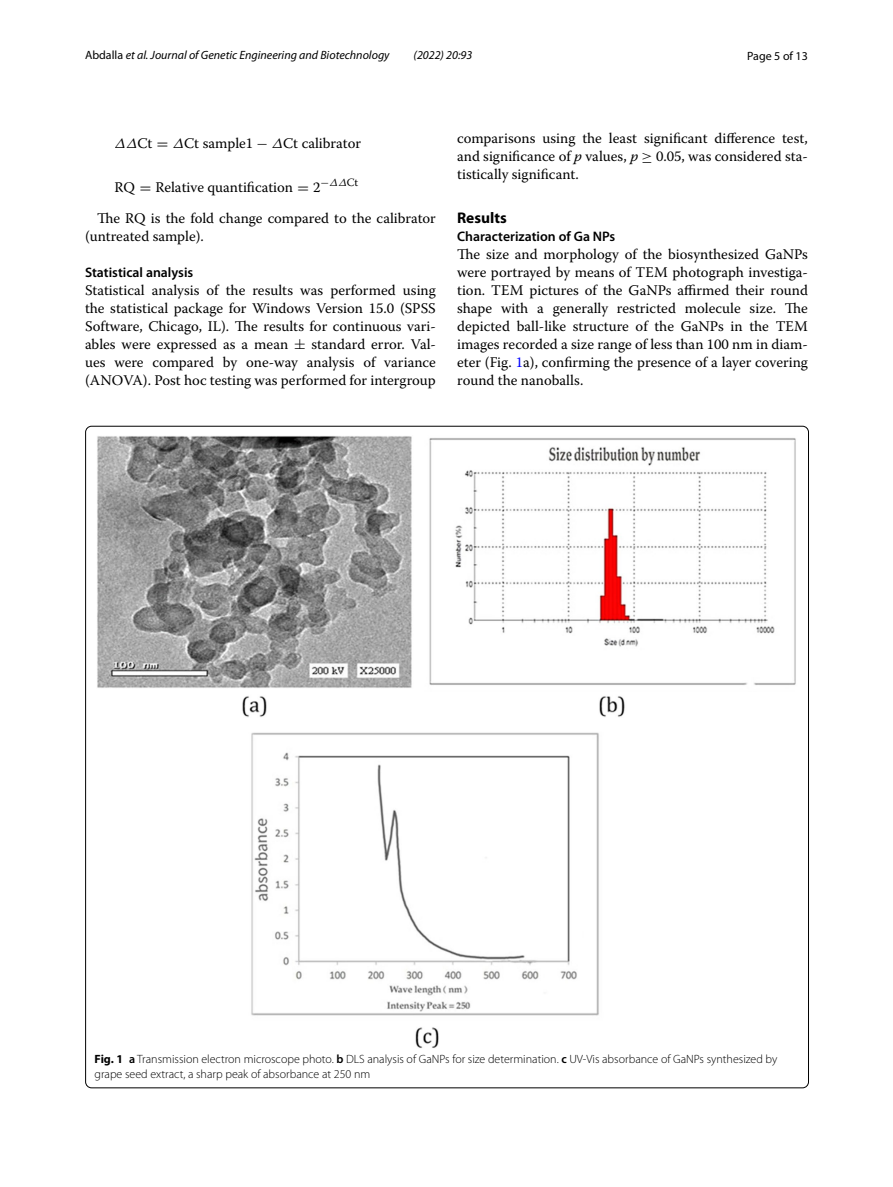
<style>
.page{position:relative;width:893px;height:1187px;background:#fff}
.page>*{position:absolute;margin:0;border:0;box-sizing:border-box;transform-origin:0 0}
.t1{font:700 15.45px "Myriad Pro";color:#000}
.t2{font:14.7px/18px "Warnock Pro";color:#000;text-align:justify}
.t3{font:14.7px "Warnock Pro Regular 4";color:#000}
.t4{font:14.7px "Warnock Pro Regular 3";color:#000}
.t5{font:600 13.8px "Myriad Pro";color:#000}
.t6{font:300 12px/15px "Myriad Pro";color:#000}
.t7{font:italic 12px "Myriad Pro";color:#000}
.t8{font:12px "Myriad Pro";color:#000}
.s1{font-style:normal}
.s2{font-family:"MTMI3"}
.s3{font-family:"MTSYN2"}
.s4{font-family:"MTSYN3"}
.s5{font-family:"MTSY"}
.s6{font-style:italic}
.s7{color:#00f}
.s8{font-weight:700}
.s9{font-weight:600}
</style>
<div class="page">
<img style="left:97px;top:436px;width:699px;height:612px">
<p class="t7" style="left:85px;top:48px;width:306px"><span class="s1">Abdalla</span> et al. Journal of Genetic Engineering and Biotechnology</p>
<p class="t7" style="left:414px;top:48px;width:60px">(2022) 20:93</p>
<p class="t8" style="left:747px;top:48px;width:62px">Page 5 of 13</p>
<p class="t4" style="left:114px;top:138px;width:248px"><span class="s2">∆∆</span>Ct <span class="s3">=</span> <span class="s2">∆</span>Ct sample1 <span class="s3">−</span> <span class="s2">∆</span>Ct calibrator</p>
<p class="t3" style="left:115px;top:182px;width:245px">RQ <span class="s4">=</span> Relative quantification <span class="s4">=</span> 2<sup>−</sup><sup>∆∆</sup><sup>Ct</sup></p>
<p class="t2" style="left:85px;top:208px;width:352px;text-indent:12px">The RQ is the fold change compared to the calibrator (untreated sample).</p>
<p class="t5" style="left:85px;top:263px;width:110px">Statistical analysis</p>
<p class="t2" style="left:85px;top:280px;width:352px">Statistical analysis of the results was performed using the statistical package for Windows Version 15.0 (SPSS Software, Chicago, IL). The results for continuous vari&shy;ables were expressed as a mean <span class="s5">±</span> standard error. Val&shy;ues were compared by one-way analysis of variance (ANOVA). Post hoc testing was performed for intergroup</p>
<p class="t2" style="left:457px;top:128px;width:352px">comparisons using the least significant difference test, and significance of <span class="s6">p</span> values, <span class="s6">p</span> <span class="s5">≥</span> 0.05, was considered sta&shy;tistically significant.</p>
<p class="t1" style="left:457px;top:207px;width:51px">Results</p>
<p class="t5" style="left:457px;top:227px;width:160px">Characterization of Ga NPs</p>
<p class="t2" style="left:457px;top:244px;width:352px">The size and morphology of the biosynthesized GaNPs were portrayed by means of TEM photograph investiga&shy;tion. TEM pictures of the GaNPs affirmed their round shape with a generally restricted molecule size. The depicted ball-like structure of the GaNPs in the TEM images recorded a size range of less than 100 nm in diam&shy;eter (Fig. <span class="s7">1</span>a), confirming the presence of a layer covering round the nanoballs.</p>
<p class="t6" style="left:95px;top:1051px;width:684px"><span class="s8">Fig. 1</span> <span class="s9">a</span> Transmission electron microscope photo. <span class="s9">b</span> DLS analysis of GaNPs for size determination. <span class="s9">c</span> UV-Vis absorbance of GaNPs synthesized by grape seed extract, a sharp peak of absorbance at 250 nm</p>
</div>
